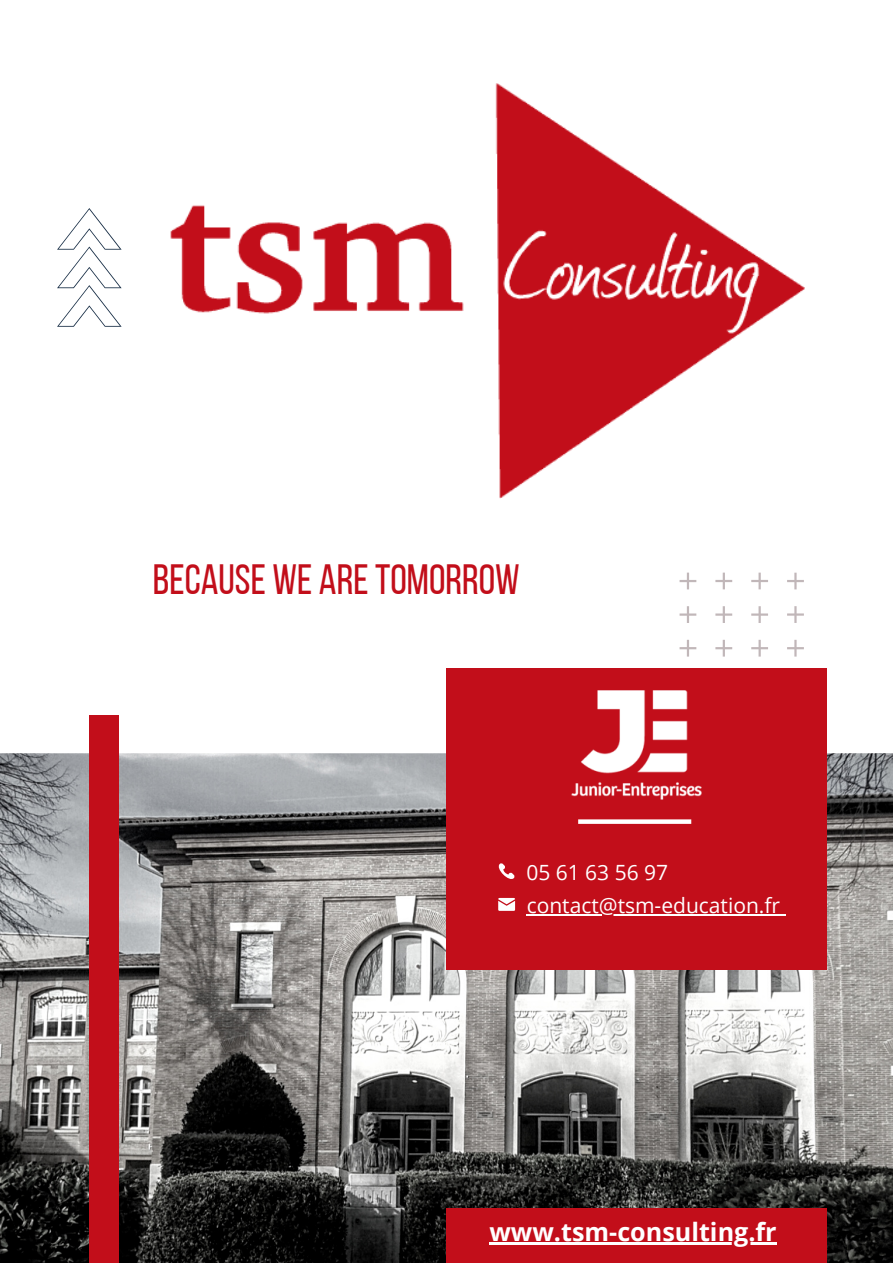
<style>
.page{position:relative;width:893px;height:1263px;background:#fff}
.page>*{position:absolute;margin:0;border:0;box-sizing:border-box;transform-origin:0 0}
.t1{font:42.3px "Bebas Neue";color:#c20e1a}
.t2{font:700 25.12px "Open Sans";color:#fff}
.t3{font:21px "Open Sans";color:#fff}
</style>
<div class="page">
<img style="left:0;top:753px;width:893px;height:510px">
<div style="left:89px;top:715px;width:30px;height:548px;background:#c20e1a"></div>
<svg style="left:679px;top:573px;width:125px;height:84px"></svg>
<div style="left:446px;top:668px;width:381px;height:301px;background:#c20e1a"></div>
<div style="left:446px;top:1208px;width:381px;height:54px;background:#c20e1a"></div>
<svg style="left:57px;top:208px;width:65px;height:119px"></svg>
<div style="left:578px;top:819px;width:113px;height:5px;background:#fff"></div>
<svg style="left:498px;top:898px;width:17px;height:13px"></svg>
<svg style="left:498px;top:863px;width:17px;height:16px"></svg>
<img style="left:170px;top:84px;width:634px;height:414px">
<img style="left:572px;top:690px;width:129px;height:110px">
<hr style="left:527px;top:914px;width:253px;height:1px;background:#fff">
<hr style="left:489px;top:1242px;width:287px;height:2px;background:#fff">
<h1 class="t1" style="left:153px;top:562px;width:368px">BECAUSE WE ARETOMORROW</h1>
<p class="t3" style="left:526px;top:858px;width:143px">05 61 63 56 97</p>
<p class="t3" style="left:527px;top:890px;width:255px">contact@tsm-education.fr</p>
<p class="t2" style="left:489px;top:1214px;width:289px">www.tsm-consulting.fr</p>
</div>
